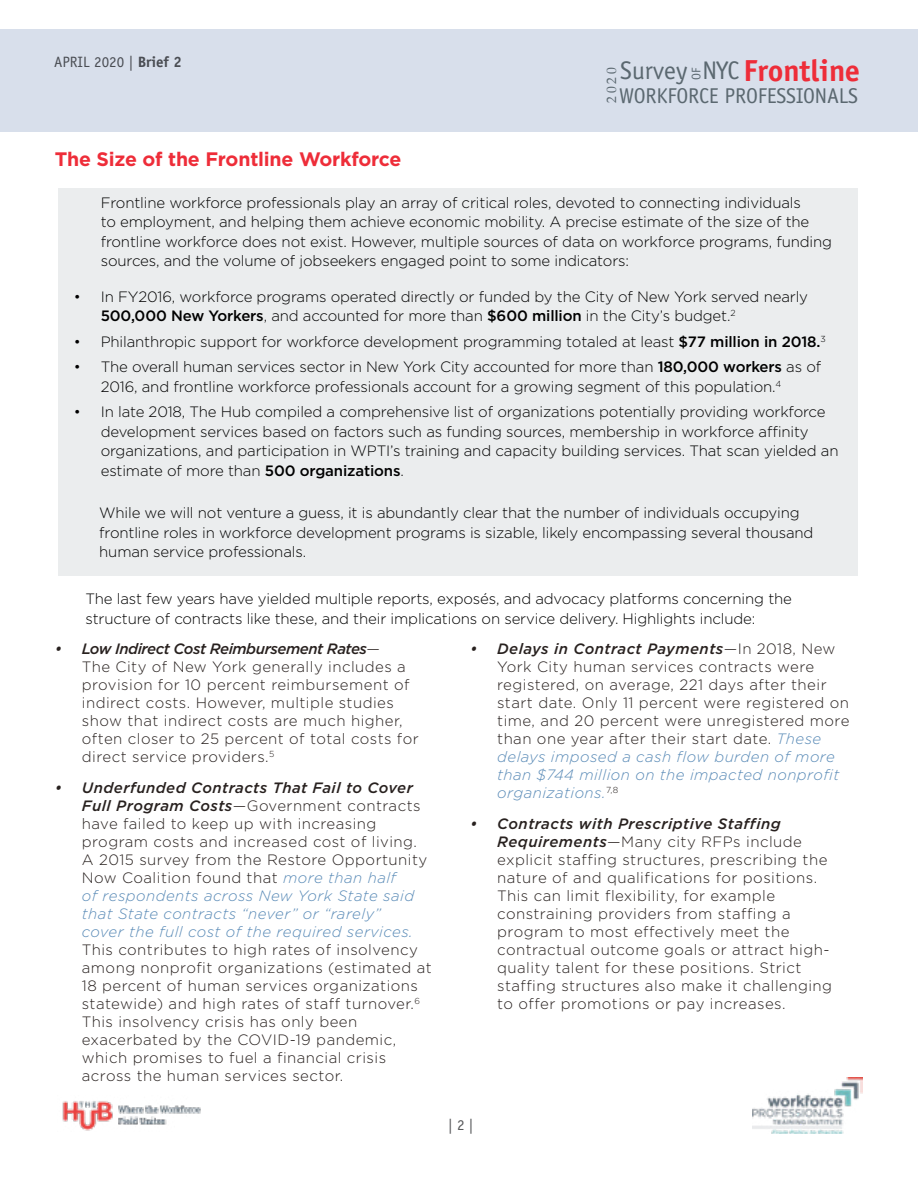
<style>
.page{position:relative;width:918px;height:1188px;background:#fff}
.page>*{position:absolute;margin:0;border:0;box-sizing:border-box;transform-origin:0 0}
.t1{font:700 30.45px "Officina Sans";color:#ee2d39}
.t2{font:25.5px "Officina Sans";color:#5b6870}
.t3{font:21.45px "Officina Sans";letter-spacing:-.01em;color:#5b6870}
.t4{font:700 19.5px "Gotham";letter-spacing:-.01em;color:#ee2d39}
.t5{font:300 15px/18px "Gotham";letter-spacing:.03em;color:#28211f}
.t6{font:300 15px/19.5px "Gotham";letter-spacing:-.01em;color:#000}
.t7{font:15px "Officina Sans";color:#58595b}
.t8{font:13.65px "Palatino Linotype";color:#5b6870}
.t9{font:12.45px "Officina Sans";color:#5b6870}
.s1{font-weight:700}
.s2{font-weight:500}
.s3{font-weight:500;font-style:italic}
.s4{font-style:italic;color:#5a8bb7}
</style>
<div class="page">
<img style="left:62px;top:1101px;width:139px;height:30px">
<img style="left:753px;top:1077px;width:110px;height:57px">
<div style="left:59px;top:188px;width:799px;height:388px;background:#ebedee"></div>
<div style="left:0;top:30px;width:918px;height:102px;background:#d8dfeb"></div>
<p class="t7" style="left:54px;top:53px;width:129px">APRIL 2020 | <span class="s1">Brief 2</span></p>
<h3 class="t4" style="left:55px;top:147px;width:348px">The Size of the Frontline Workforce</h3>
<p class="t8" style="left:602px;top:103px;width:37px;rotate:-90deg">2020</p>
<h1 class="t1" style="left:743px;top:52px;width:118px">Frontline</h1>
<h2 class="t2" style="left:620px;top:56px;width:121px">Survey NYC</h2>
<p class="t9" style="left:689px;top:80px;width:14px;rotate:-90deg">OF</p>
<h3 class="t3" style="left:619px;top:83px;width:240px">WORKFORCE PROFESSIONALS</h3>
<p class="t6" style="left:101px;top:192px;width:733px">Frontline workforce professionals play an array of critical roles, devoted to connecting individuals<br>to employment, and helping them achieve economic mobility. A precise estimate of the size of the frontline workforce does not exist. However, multiple sources of data on workforce programs, funding sources, and the volume of jobseekers engaged point to some indicators:</p>
<p class="t6" style="left:101px;top:286px;width:709px;text-indent:-27px">• In FY2016, workforce programs operated directly or funded by the City of New York served nearly<br><span class="s2">500,000 New Yorkers</span>, and accounted for more than <span class="s2">$600 million</span> in the City’s budget.<sup>2</sup></p>
<p class="t6" style="left:74px;top:331px;width:753px">• Philanthropic support for workforce development programming totaled at least <span class="s2">$77 million in 2018.</span><sup>3</sup></p>
<p class="t6" style="left:101px;top:357px;width:722px;text-indent:-27px">• The overall human services sector in New York City accounted for more than <span class="s2">180,000 workers</span> as of<br>2016, and frontline workforce professionals account for a growing segment of this population.<sup>4</sup></p>
<p class="t6" style="left:101px;top:402px;width:739px;text-indent:-27px">• In late 2018, The Hub compiled a comprehensive list of organizations potentially providing workforce development services based on factors such as funding sources, membership in workforce affinity organizations, and participation in WPTI’s training and capacity building services. That scan yielded an estimate of more than <span class="s2">500 organizations</span>.</p>
<p class="t6" style="left:99px;top:503px;width:716px">While we will not venture a guess, it is abundantly clear that the number of individuals occupying frontline roles in workforce development programs is sizable, likely encompassing several thousand human service professionals.</p>
<p class="t6" style="left:86px;top:589px;width:708px">The last few years have yielded multiple reports, exposés, and advocacy platforms concerning the structure of contracts like these, and their implications on service delivery. Highlights include:</p>
<p class="t5" style="left:82px;top:639px;width:338px;text-indent:-27px"><span class="s3">• Low Indirect Cost Reimbursement Rates</span>—<br>The City of New York generally includes a provision for 10 percent reimbursement of indirect costs. However, multiple studies show that indirect costs are much higher, often closer to 25 percent of total costs for direct service providers.<sup>5</sup></p>
<p class="t5" style="left:82px;top:779px;width:347px;text-indent:-27px"><span class="s3">• Underfunded Contracts That Fail to Cover Full Program Costs</span>—Government contracts have failed to keep up with increasing program costs and increased cost of living.<br>A 2015 survey from the Restore Opportunity Now Coalition found that <span class="s4">more than half<br>of respondents across New York State said that State contracts “never” or “rarely”<br>cover the full cost of the required services.</span></p>
<p class="t5" style="left:82px;top:941px;width:351px">This contributes to high rates of insolvency among nonprofit organizations (estimated at 18 percent of human services organizations statewide) and high rates of staff turnover.<sup>6<br></sup>This insolvency crisis has only been exacerbated by the COVID-19 pandemic, which promises to fuel a financial crisis across the human services sector.</p>
<p class="t5" style="left:497px;top:639px;width:354px;text-indent:-27px"><span class="s3">• Delays in Contract Payments</span>—In 2018, New York City human services contracts were registered, on average, 221 days after their start date. Only 11 percent were registered on time, and 20 percent were unregistered more than one year after their start date. <span class="s4">These delays imposed a cash flow burden of more than $744 million on the impacted nonprofit organizations.</span><sup>7,8</sup></p>
<p class="t5" style="left:497px;top:815px;width:336px;text-indent:-27px"><span class="s3">• Contracts with Prescriptive Staffing Requirements</span>—Many city RFPs include explicit staffing structures, prescribing the nature of and qualifications for positions.<br>This can limit flexibility, for example constraining providers from staffing a program to most effectively meet the contractual outcome goals or attract high&shy;quality talent for these positions. Strict staffing structures also make it challenging to offer promotions or pay increases.</p>
<p class="t7" style="left:448px;top:1116px;width:27px">| 2 |</p>
</div>
